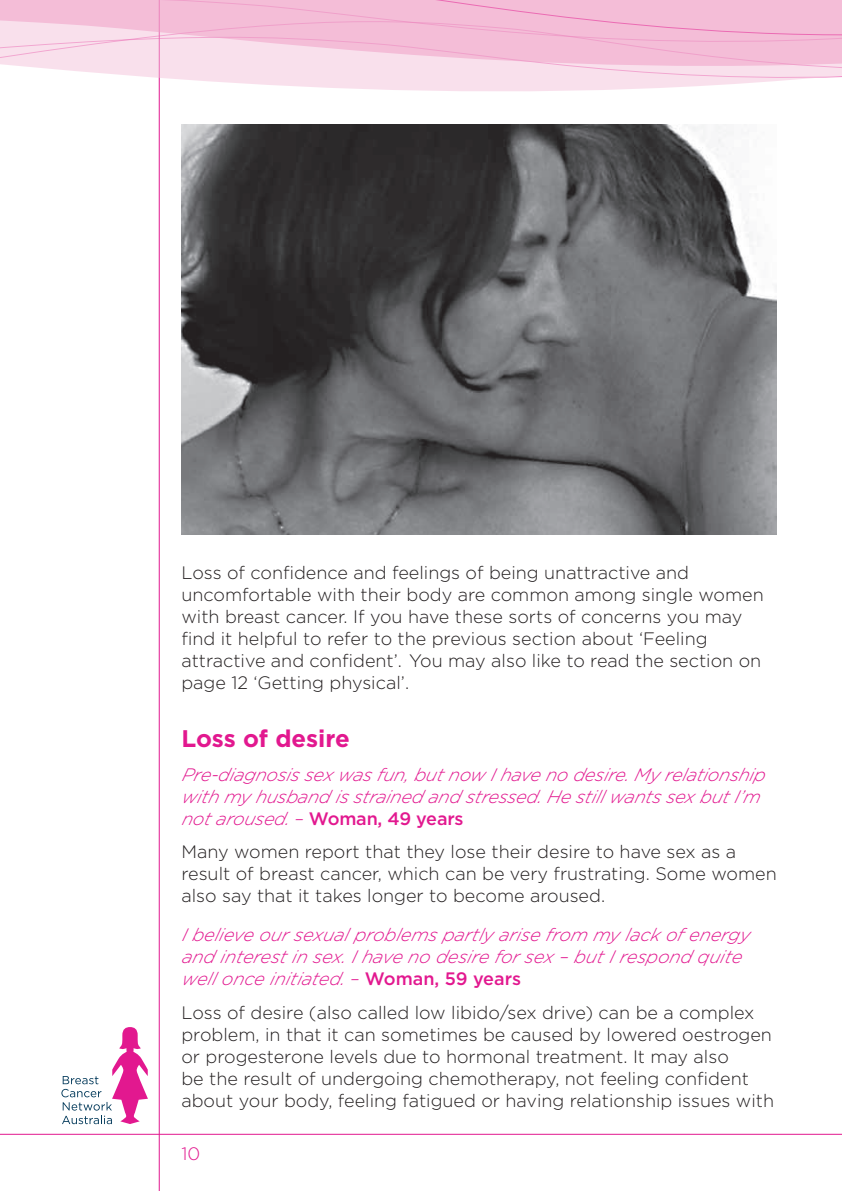
<style>
.page{position:relative;width:842px;height:1191px;background:#fff}
.page>*{position:absolute;margin:0;border:0;box-sizing:border-box;transform-origin:0 0}
.Subheading_1{font:700 24px "Gotham";color:#e2188f}
.Bodycopy{font:300 18px/22px "Gotham";color:#231f20}
.t1{font:italic 300 18px/22px "Gotham";color:#e2188f;text-align:justify}
.t2{font:300 18px "Gotham";color:#e2188f}
.s1{font-weight:500;font-style:normal}
</style>
<div class="page">
<hr style="left:159px;top:0;width:1px;height:1191px;background:#e2188f">
<hr style="left:0;top:1133px;width:842px;height:1px;background:#e2188f">
<svg style="left:61px;top:1027px;width:87px;height:97px"></svg>
<svg style="left:158px;top:83px;width:586px;height:52px"></svg>
<svg style="left:0;top:0;width:842px;height:83px;background:#f5cadf"></svg>
<img style="left:181px;top:125px;width:596px;height:409px">
<p class="Bodycopy" style="left:181px;top:561px;width:584px">Loss of confidence and feelings of being unattractive and uncomfortable with their body are common among single women with breast cancer. If you have these sorts of concerns you may find it helpful to refer to the previous section about ‘Feeling attractive and confident’. You may also like to read the section on page 12 ‘Getting physical’.</p>
<p class="Subheading_1" style="left:181px;top:723px;width:170px">Loss of desire</p>
<p class="t1" style="left:181px;top:763px;width:585px">Pre-diagnosis sex was fun, butnow Ihave no desire.My relationship with my husband is strained and stressed.He stillwants sex butI’m notaroused.– <span class="s1">Woman, 49 years</span></p>
<p class="Bodycopy" style="left:181px;top:840px;width:597px">Many women report that they lose their desire to have sex as a result of breast cancer, which can be very frustrating. Some women also say that it takes longer to become aroused.</p>
<p class="t1" style="left:181px;top:923px;width:570px;text-align:left">I believe our sexual problems partly arise from my lack of energy and interest in sex. I have no desire for sex – but I resp ond quite well once initiated. – <span class="s1">Wo m a n , 5 9 y e a r s</span></p>
<p class="Bodycopy" style="left:181px;top:1000px;width:594px">Loss of desire (also called low libido/sex drive) can be a complex problem, in that it can sometimes be caused by lowered oestrogen or progesterone levels due to hormonal treatment. It may also<br>be the result of undergoing chemotherapy, not feeling confident about your body, feeling fatigued or having relationship issues with</p>
<p class="t2" style="left:181px;top:1142px;width:20px">10</p>
</div>
